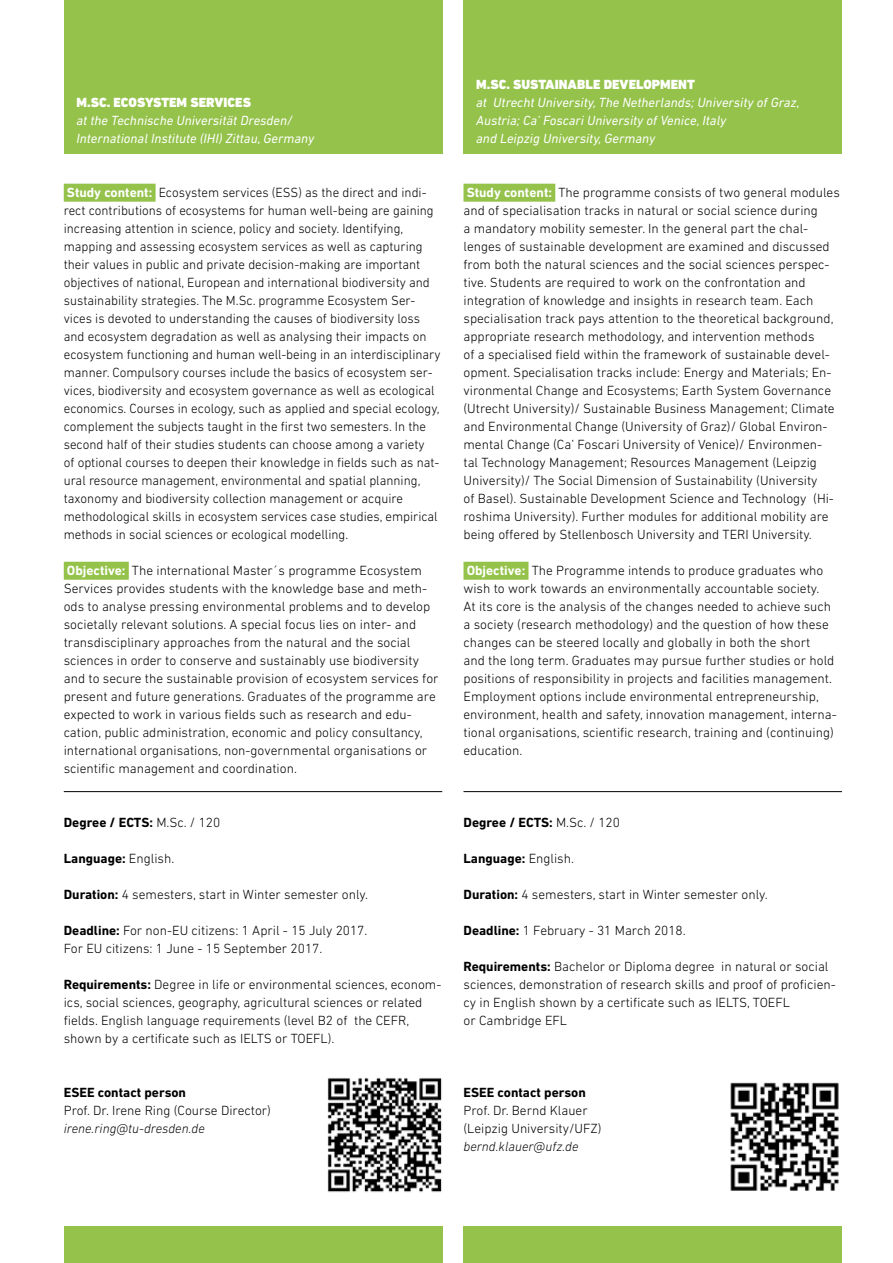
<style>
.page{position:relative;width:893px;height:1263px;background:#fff}
.page>*{position:absolute;margin:0;border:0;box-sizing:border-box;transform-origin:0 0}
.t1{font:300 13.5px/18px "DIN Next LT Pro";color:#000}
.t2{font:italic 13.5px/18px "DIN Next LT Pro";color:#fff}
.t3{font:700 13.5px "DIN Next LT Pro";color:#000}
.t4{font:900 13.5px "DIN Next LT Pro";color:#fff}
.t5{font:italic 300 13.5px "DIN Next LT Pro";color:#000}
.s1{font-weight:700;color:#fff}
.s2{font-weight:300}
.s3{font-weight:700}
</style>
<div class="page">
<div style="left:64px;top:0;width:378px;height:153px;background:#94c24a"></div>
<div style="left:64px;top:1226px;width:378px;height:37px;background:#94c24a"></div>
<div style="left:463px;top:0;width:379px;height:153px;background:#94c24a"></div>
<div style="left:463px;top:1226px;width:379px;height:37px;background:#94c24a"></div>
<div style="left:64px;top:184px;width:92px;height:18px;background:#94c24a"></div>
<div style="left:64px;top:562px;width:65px;height:18px;background:#94c24a"></div>
<div style="left:463px;top:184px;width:92px;height:18px;background:#94c24a"></div>
<div style="left:463px;top:562px;width:65px;height:18px;background:#94c24a"></div>
<hr style="left:64px;top:791px;width:378px;height:1px;background:#000">
<hr style="left:463px;top:791px;width:379px;height:1px;background:#000">
<img style="left:730px;top:1082px;width:109px;height:109px">
<img style="left:327px;top:1077px;width:115px;height:116px">
<p class="t4" style="left:77px;top:94px;width:176px">M.SC. ECOSYSTEM SERVICES</p>
<p class="t2" style="left:77px;top:111px;width:239px">at the Technische Universität Dresden/<br>International Institute (IHI) Zittau, Germany</p>
<p class="t1" style="left:64px;top:183px;width:378px"><span class="s1">Study content:</span> Ecosystem services (ESS) as the direct and indi&shy;rect contributions of ecosystems for human well-being are gaining increasing attention in science, policy and society. Identifying, mapping and assessing ecosystem services as well as capturing their values in public and private decision-making are important objectives of national, European and international biodiversity and sustainability strategies. The M.Sc. programme Ecosystem Ser&shy;vices is devoted to understanding the causes of biodiversity loss and ecosystem degradation as well as analysing their impacts on ecosystem functioning and human well-being in an interdisciplinary manner. Compulsory courses include the basics of ecosystem ser&shy;vices, biodiversity and ecosystem governance as well as ecological economics. Courses in ecology, such as applied and special ecology, complement the subjects taught in the first two semesters. In the second half of their studies students can choose among a variety<br>of optional courses to deepen their knowledge in fields such as nat&shy;ural resource management, environmental and spatial planning, taxonomy and biodiversity collection management or acquire methodological skills in ecosystem services case studies, empirical methods in social sciences or ecological modelling.</p>
<p class="t1" style="left:64px;top:561px;width:376px"><span class="s1">Objective:</span> The international Master´s programme Ecosystem Services provides students with the knowledge base and meth&shy;ods to analyse pressing environmental problems and to develop societally relevant solutions. A special focus lies on inter- and transdisciplinary approaches from the natural and the social sciences in order to conserve and sustainably use biodiversity and to secure the sustainable provision of ecosystem services for present and future generations. Graduates of the programme are expected to work in various fields such as research and edu&shy;cation, public administration, economic and policy consultancy, international organisations, non-governmental organisations or scientific management and coordination.</p>
<p class="t3" style="left:64px;top:815px;width:158px">Degree / ECTS: <span class="s2">M.Sc. / 120</span></p>
<p class="t3" style="left:64px;top:851px;width:112px">Language: <span class="s2">English.</span></p>
<p class="t1" style="left:64px;top:885px;width:306px"><span class="s3">Duration:</span> 4 semesters, start in Winter semester only.</p>
<p class="t1" style="left:64px;top:921px;width:305px"><span class="s3">Deadline:</span> For non-EU citizens: 1 April - 15 July 2017.<br>For EU citizens: 1 June - 15 September 2017.</p>
<p class="t1" style="left:64px;top:975px;width:379px"><span class="s3">Requirements:</span> Degree in life or environmental sciences, econom&shy;ics, social sciences, geography, agricultural sciences or related fields. English language requirements (level B2 of the CEFR, shown by a certificate such as IELTS or TOEFL).</p>
<p class="t3" style="left:64px;top:1085px;width:124px">ESEE contact person</p>
<p class="t1" style="left:64px;top:1101px;width:209px">Prof. Dr. Irene Ring (Course Director)</p>
<p class="t5" style="left:64px;top:1121px;width:143px">irene.ring@tu-dresden.de</p>
<p class="t4" style="left:476px;top:76px;width:220px">M.SC. SUSTAINABLE DEVELOPMENT</p>
<p class="t2" style="left:476px;top:93px;width:325px">at Utrecht University, The Netherlands; University of Graz,<br>Austria; Ca’ Foscari University of Venice, Italy<br>and Leipzig University, Germany</p>
<p class="t1" style="left:463px;top:183px;width:378px"><span class="s1">Study content:</span> The programme consists of two general modules and of specialisation tracks in natural or social science during<br>a mandatory mobility semester. In the general part the chal&shy;lenges of sustainable development are examined and discussed from both the natural sciences and the social sciences perspec&shy;tive. Students are required to work on the confrontation and integration of knowledge and insights in research team. Each specialisation track pays attention to the theoretical background, appropriate research methodology, and intervention methods<br>of a specialised field within the framework of sustainable devel&shy;opment. Specialisation tracks include: Energy and Materials; En&shy;vironmental Change and Ecosystems; Earth System Governance (Utrecht University)/ Sustainable Business Management; Climate and Environmental Change (University of Graz)/ Global Environ&shy;mental Change (Ca’ Foscari University of Venice)/ Environmen&shy;tal Technology Management; Resources Management (Leipzig University)/ The Social Dimension of Sustainability (University<br>of Basel). Sustainable Development Science and Technology (Hi&shy;roshima University). Further modules for additional mobility are being offered by Stellenbosch University and TERI University.</p>
<p class="t1" style="left:463px;top:561px;width:375px"><span class="s1">Objective:</span> The Programme intends to produce graduates who wish to work towards an environmentally accountable society.<br>At its core is the analysis of the changes needed to achieve such a society (research methodology) and the question of how these changes can be steered locally and globally in both the short<br>and the long term. Graduates may pursue further studies or hold positions of responsibility in projects and facilities management.<br>Employment options include environmental entrepreneurship, environment, health and safety, innovation management, interna&shy;tional organisations, scientific research, training and (continuing) education.</p>
<p class="t3" style="left:463px;top:815px;width:158px">Degree / ECTS: <span class="s2">M.Sc. / 120</span></p>
<p class="t3" style="left:463px;top:851px;width:112px">Language: <span class="s2">English.</span></p>
<p class="t1" style="left:463px;top:885px;width:306px"><span class="s3">Duration:</span> 4 semesters, start in Winter semester only.</p>
<p class="t1" style="left:463px;top:921px;width:224px"><span class="s3">Deadline:</span> 1 February - 31 March 2018.</p>
<p class="t1" style="left:463px;top:957px;width:374px"><span class="s3">Requirements:</span> Bachelor or Diploma degree in natural or social sciences, demonstration of research skills and proof of proficien&shy;cy in English shown by a certificate such as IELTS, TOEFL<br>or Cambridge EFL</p>
<p class="t3" style="left:463px;top:1085px;width:124px">ESEE contact person</p>
<p class="t1" style="left:463px;top:1101px;width:140px">Prof. Dr. Bernd Klauer (Leipzig University/UFZ)</p>
<p class="t5" style="left:463px;top:1139px;width:117px">bernd.klauer@ufz.de</p>
</div>
